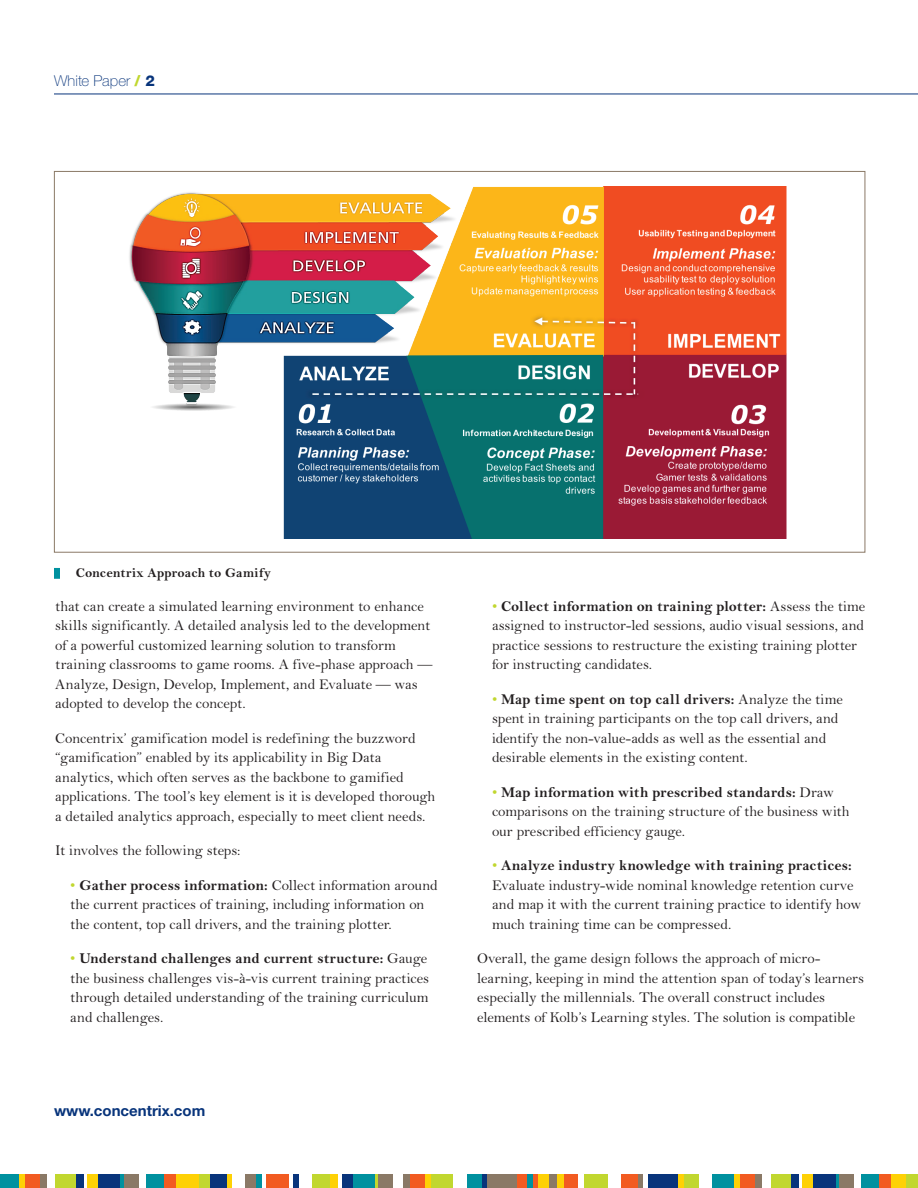
<style>
.page{position:relative;width:918px;height:1188px;background:#fff}
.page>*{position:absolute;margin:0;border:0;box-sizing:border-box;transform-origin:0 0}
.Sellsheet_Body{font:15px/19.5px "Bell MT Std";color:#231f20}
.t1{font:700 15px "Helvetica Neue LT Std";color:#08347b}
.Main_title{font:100 15px "Helvetica Neue LT Std";letter-spacing:.005em;color:#08347b}
.Sellsheet_Body-2{font:700 13.5px "Bell MT Std";letter-spacing:.01em;color:#231f20}
.s1{font-weight:800;color:#c1d72f}
.s2{font-weight:800}
.s3{color:#c1d72f}
.s4{font-weight:700}
</style>
<div class="page">
<div style="left:54px;top:568px;width:6px;height:11px;background:#00919f"></div>
<hr style="left:54px;top:94px;width:864px;height:1px;background:#08347b">
<svg style="left:374px;top:1174px;width:4px;height:14px"></svg>
<div style="left:515px;top:1174px;width:63px;height:14px;background:#f25b21"></div>
<div style="left:538px;top:1174px;width:26px;height:14px;background:#fed105"></div>
<div style="left:312px;top:1174px;width:20px;height:14px;background:#c1d72f"></div>
<div style="left:266px;top:1174px;width:23px;height:14px;background:#f25b21"></div>
<div style="left:166px;top:1174px;width:66px;height:14px;background:#fed105"></div>
<div style="left:120px;top:1174px;width:12px;height:14px;background:#00919f"></div>
<div style="left:98px;top:1174px;width:22px;height:14px;background:#08347b"></div>
<div style="left:19px;top:1174px;width:24px;height:14px;background:#f25b21"></div>
<div style="left:0;top:1174px;width:19px;height:14px;background:#00919f"></div>
<div style="left:19px;top:1174px;width:6px;height:14px;background:#fed105"></div>
<div style="left:124px;top:1174px;width:14px;height:14px;background:#8a7966"></div>
<div style="left:146px;top:1174px;width:20px;height:14px;background:#00919f"></div>
<div style="left:40px;top:1174px;width:7px;height:14px;background:#8a7966"></div>
<div style="left:55px;top:1174px;width:21px;height:14px;background:#c1d72f"></div>
<div style="left:87px;top:1174px;width:11px;height:14px;background:#fed105"></div>
<div style="left:76px;top:1174px;width:8px;height:14px;background:#08347b"></div>
<div style="left:164px;top:1174px;width:11px;height:14px;background:#f25b21"></div>
<div style="left:199px;top:1174px;width:13px;height:14px;background:#c1d72f"></div>
<div style="left:211px;top:1174px;width:16px;height:14px;background:#08347b"></div>
<div style="left:250px;top:1174px;width:12px;height:14px;background:#00919f"></div>
<div style="left:245px;top:1174px;width:11px;height:14px;background:#8a7966"></div>
<div style="left:352px;top:1174px;width:22px;height:14px;background:#00919f"></div>
<div style="left:378px;top:1174px;width:15px;height:14px;background:#8a7966"></div>
<div style="left:342px;top:1174px;width:10px;height:14px;background:#08347b"></div>
<div style="left:330px;top:1174px;width:8px;height:14px;background:#fed105"></div>
<div style="left:293px;top:1174px;width:6px;height:14px;background:#08347b"></div>
<div style="left:407px;top:1174px;width:24px;height:14px;background:#f25b21"></div>
<div style="left:431px;top:1174px;width:22px;height:14px;background:#c1d72f"></div>
<div style="left:476px;top:1174px;width:41px;height:14px;background:#8a7966"></div>
<div style="left:481px;top:1174px;width:6px;height:14px;background:#08347b"></div>
<div style="left:467px;top:1174px;width:14px;height:14px;background:#00919f"></div>
<div style="left:425px;top:1174px;width:6px;height:14px;background:#fed105"></div>
<div style="left:403px;top:1174px;width:7px;height:14px;background:#8a7966"></div>
<div style="left:527px;top:1174px;width:6px;height:14px;background:#00919f"></div>
<div style="left:585px;top:1174px;width:9px;height:14px;background:#c1d72f"></div>
<div style="left:549px;top:1174px;width:8px;height:14px;background:#8a7966"></div>
<div style="left:881px;top:1174px;width:37px;height:14px;background:#fed105"></div>
<div style="left:835px;top:1174px;width:12px;height:14px;background:#00919f"></div>
<div style="left:813px;top:1174px;width:22px;height:14px;background:#08347b"></div>
<div style="left:734px;top:1174px;width:24px;height:14px;background:#f25b21"></div>
<div style="left:712px;top:1174px;width:22px;height:14px;background:#00919f"></div>
<div style="left:648px;top:1174px;width:42px;height:14px;background:#08347b"></div>
<div style="left:678px;top:1174px;width:6px;height:14px;background:#fed105"></div>
<div style="left:684px;top:1174px;width:14px;height:14px;background:#c1d72f"></div>
<div style="left:734px;top:1174px;width:6px;height:14px;background:#fed105"></div>
<div style="left:839px;top:1174px;width:15px;height:14px;background:#8a7966"></div>
<div style="left:861px;top:1174px;width:20px;height:14px;background:#00919f"></div>
<div style="left:756px;top:1174px;width:6px;height:14px;background:#8a7966"></div>
<div style="left:771px;top:1174px;width:21px;height:14px;background:#c1d72f"></div>
<div style="left:803px;top:1174px;width:10px;height:14px;background:#fed105"></div>
<div style="left:791px;top:1174px;width:8px;height:14px;background:#08347b"></div>
<div style="left:879px;top:1174px;width:12px;height:14px;background:#f25b21"></div>
<div style="left:906px;top:1174px;width:12px;height:14px;background:#c1d72f"></div>
<div style="left:629px;top:1174px;width:13px;height:14px;background:#8a7966"></div>
<div style="left:621px;top:1174px;width:17px;height:14px;background:#f25b21"></div>
<div style="left:594px;top:1174px;width:14px;height:14px;background:#c1d72f"></div>
<img style="left:283px;top:186px;width:504px;height:352px">
<img style="left:129px;top:190px;width:332px;height:221px">
<p class="Main_title" style="left:54px;top:72px;width:102px">White Paper <span class="s1">/</span> <span class="s2">2</span></p>
<p class="Sellsheet_Body-2" style="left:76px;top:565px;width:196px">Concentrix Approach to Gamify</p>
<p class="Sellsheet_Body" style="left:55px;top:596px;width:379px">that can create a simulated learning environment to enhance skills significantly. A detailed analysis led to the development of a powerful customized learning solution to transform training classrooms to game rooms. A five-phase approach — Analyze, Design, Develop, Implement, and Evaluate — was adopted to develop the concept.</p>
<p class="Sellsheet_Body" style="left:55px;top:728px;width:381px">Concentrix’ gamification model is redefining the buzzword “gamification” enabled by its applicability in Big Data analytics, which often serves as the backbone to gamified applications. The tool’s key element is it is developed thorough a detailed analytics approach, especially to meet client needs.</p>
<p class="Sellsheet_Body" style="left:55px;top:841px;width:187px">It involves the following steps:</p>
<p class="Sellsheet_Body" style="left:70px;top:875px;width:369px"><span class="s3">•</span> <span class="s4">Gather process information:</span> Collect information around the current practices of training, including information on the content, top call drivers, and the training plotter.</p>
<p class="Sellsheet_Body" style="left:70px;top:949px;width:360px"><span class="s3">•</span> <span class="s4">Understand challenges and current structure:</span> Gauge the business challenges vis-à-vis current training practices through detailed understanding of the training curriculum and challenges.</p>
<p class="t1" style="left:54px;top:1102px;width:153px">www.concentrix.com</p>
<p class="Sellsheet_Body" style="left:492px;top:596px;width:375px"><span class="s3">•</span> <span class="s4">Collect information on training plotter:</span> Assess the time assigned to instructor-led sessions, audio visual sessions, and practice sessions to restructure the existing training plotter for instructing candidates.</p>
<p class="Sellsheet_Body" style="left:492px;top:689px;width:352px"><span class="s3">•</span> <span class="s4">Map time spent on top call drivers:</span> Analyze the time spent in training participants on the top call drivers, and identify the non-value-adds as well as the essential and desirable elements in the existing content.</p>
<p class="Sellsheet_Body" style="left:492px;top:782px;width:359px"><span class="s3">•</span> <span class="s4">Map information with prescribed standards:</span> Draw comparisons on the training structure of the business with our prescribed efficiency gauge.</p>
<p class="Sellsheet_Body" style="left:492px;top:856px;width:371px"><span class="s3">•</span> <span class="s4">Analyze industry knowledge with training practices:<br></span>Evaluate industry-wide nominal knowledge retention curve and map it with the current training practice to identify how much training time can be compressed.</p>
<p class="Sellsheet_Body" style="left:477px;top:949px;width:388px">Overall, the game design follows the approach of micro&shy;learning, keeping in mind the attention span of today’s learners especially the millennials. The overall construct includes elements of Kolb’s Learning styles. The solution is compatible</p>
</div>
